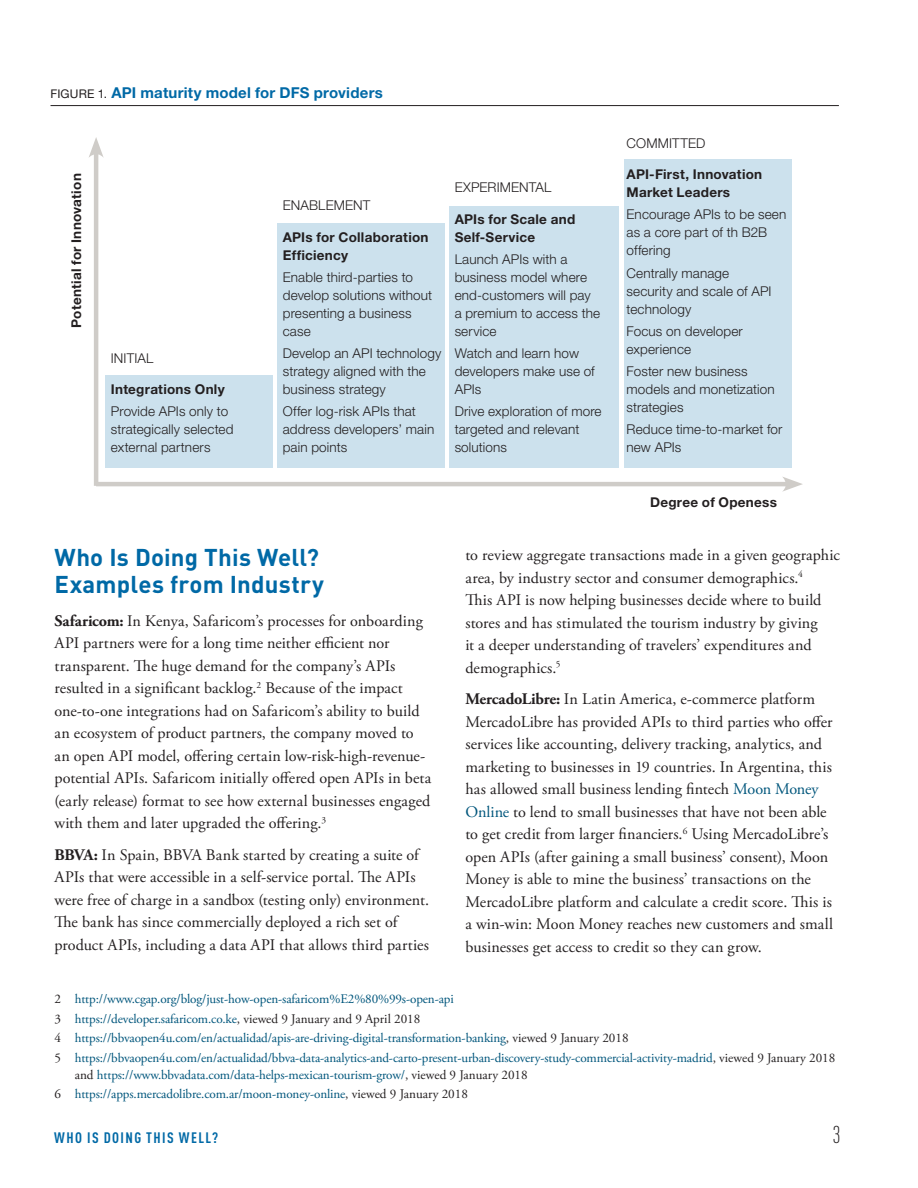
<style>
.page{position:relative;width:918px;height:1188px;background:#fff}
.page>*{position:absolute;margin:0;border:0;box-sizing:border-box;transform-origin:0 0}
.t1{font:700 24px/27px "DIN Pro";letter-spacing:.01em;color:#0069a6}
.t2{font:300 condensed 24px "DIN Pro";color:#231f20}
.t3{font:16.2px/22.5px "Adobe Garamond Pro";letter-spacing:.005em;color:#231f20}
.t4{font:700 15px "Helvetica Neue LT Std";letter-spacing:.015em;color:#0069a6}
.t5{font:700 condensed 15px "DIN Pro";letter-spacing:.095em;color:#0069a6}
.t6{font:300 13.5px/18px "Helvetica Neue LT Std";letter-spacing:.01em;color:#231f20}
.t7{font:700 13.5px/18px "Helvetica Neue LT Std";letter-spacing:.02em;color:#231f20}
.t8{font:13.2px/19.6px "Adobe Garamond Pro";letter-spacing:-.01em;color:#00567c}
.s1{font-weight:400;font-size:12px;color:#231f20}
.s2{font-weight:700}
.s3{color:#231f20}
.s4{color:#00567c}
</style>
<div class="page">
<div style="left:105px;top:376px;width:167px;height:92px;background:#cce1ed"></div>
<div style="left:277px;top:224px;width:168px;height:244px;background:#cce1ed"></div>
<div style="left:449px;top:206px;width:170px;height:262px;background:#cce1ed"></div>
<div style="left:624px;top:159px;width:167px;height:309px;background:#cce1ed"></div>
<hr style="left:51px;top:105px;width:788px;height:1px;background:#231f20">
<hr style="left:94px;top:150px;width:4px;height:336px;background:#cfccc8">
<svg style="left:89px;top:137px;width:15px;height:21px"></svg>
<hr style="left:96px;top:482px;width:694px;height:4px;background:#cfccc8">
<svg style="left:782px;top:477px;width:21px;height:15px"></svg>
<p class="t4" style="left:51px;top:84px;width:334px"><span class="s1">FIGURE 1.</span> API maturity model for DFS providers</p>
<p class="t7" style="left:67px;top:328px;width:156px;rotate:-90deg">Potential for Innovation</p>
<p class="t6" style="left:111px;top:349px;width:44px">INITIAL</p>
<p class="t7" style="left:111px;top:380px;width:115px">Integrations Only</p>
<p class="t6" style="left:111px;top:402px;width:124px">Provide APIs only to strategically selected external partners</p>
<p class="t6" style="left:283px;top:196px;width:89px">ENABLEMENT</p>
<p class="t7" style="left:283px;top:228px;width:147px">APIs for Collaboration<br>Efficiency</p>
<p class="t6" style="left:283px;top:268px;width:151px">Enable third-parties to develop solutions without presenting a business case</p>
<p class="t6" style="left:283px;top:344px;width:160px">Develop an API technology strategy aligned with the business strategy</p>
<p class="t6" style="left:283px;top:402px;width:153px">Offer log-risk APIs that address developers’ main pain points</p>
<p class="t6" style="left:455px;top:178px;width:98px">EXPERIMENTAL</p>
<p class="t7" style="left:455px;top:209px;width:122px">APIs for Scale and<br>Self-Service</p>
<p class="t6" style="left:455px;top:250px;width:147px">Launch APIs with a business model where end-customers will pay a premium to access the service</p>
<p class="t6" style="left:455px;top:344px;width:142px">Watch and learn how developers make use of<br>APIs</p>
<p class="t6" style="left:455px;top:402px;width:148px">Drive exploration of more targeted and relevant solutions</p>
<p class="t6" style="left:627px;top:133px;width:80px">COMMITTED</p>
<p class="t7" style="left:627px;top:165px;width:137px">API-First, Innovation<br>Market Leaders</p>
<p class="t6" style="left:627px;top:205px;width:161px">Encourage APIs to be seen as a core part of th B2B offering</p>
<p class="t6" style="left:627px;top:263px;width:147px">Centrally manage security and scale of API technology</p>
<p class="t6" style="left:627px;top:322px;width:118px">Focus on developer experience</p>
<p class="t6" style="left:627px;top:362px;width:150px">Foster new business models and monetization strategies</p>
<p class="t6" style="left:627px;top:420px;width:157px">Reduce time-to-market for new APIs</p>
<p class="t7" style="left:650px;top:493px;width:128px">Degree of Openess</p>
<h1 class="t1" style="left:55px;top:541px;width:271px">Who Is Doing This Well?<br>Examples from Industry</h1>
<p class="t3" style="left:55px;top:610px;width:378px"><span class="s2">Safaricom:</span> In Kenya, Safaricom’s processes for onboarding API partners were for a long time neither efficient nor transparent. The huge demand for the company’s APIs resulted in a significant backlog.<sup>2</sup> Because of the impact one-to-one integrations had on Safaricom’s ability to build an ecosystem of product partners, the company moved to an open API model, offering certain low-risk-high-revenue&shy;potential APIs. Safaricom initially offered open APIs in beta (early release) format to see how external businesses engaged with them and later upgraded the offering.<sup>3</sup></p>
<p class="t3" style="left:55px;top:844px;width:376px"><span class="s2">BBVA:</span> In Spain, BBVA Bank started by creating a suite of APIs that were accessible in a self-service portal. The APIs were free of charge in a sandbox (testing only) environment.<br>The bank has since commercially deployed a rich set of product APIs, including a data API that allows third parties</p>
<p class="t8" style="left:55px;top:990px;width:782px"><span class="s3">2</span> http://www.cgap.org/blog/just-how-open-safaricom%E2%80%99s-open-api<br><span class="s3">3</span> https://developer.safaricom.co.ke<span class="s3">, viewed 9 January and 9 April 2018<br>4</span> https://bbvaopen4u.com/en/actualidad/apis-are-driving-digital-transformation-banking<span class="s3">, viewed 9 January 2018<br>5</span> https://bbvaopen4u.com/en/actualidad/bbva-data-analytics-and-carto-present-urban-discovery-study-commercial-activity-madrid<span class="s3">, viewed 9 January 2018</span></p>
<p class="t8" style="left:55px;top:1065px;width:475px;text-indent:20px"><span class="s3">and</span> https://www.bbvadata.com/data-helps-mexican-tourism-grow/<span class="s3">, viewed 9 January 2018<br>6</span> https://apps.mercadolibre.com.ar/moon-money-online<span class="s3">, viewed 9 January 2018</span></p>
<p class="t3" style="left:465px;top:545px;width:376px">to review aggregate transactions made in a given geographic area, by industry sector and consumer demographics.<sup>4<br></sup>This API is now helping businesses decide where to build stores and has stimulated the tourism industry by giving<br>it a deeper understanding of travelers’ expenditures and demographics.<sup>5</sup></p>
<p class="t3" style="left:465px;top:689px;width:369px"><span class="s2">MercadoLibre:</span> In Latin America, e-commerce platform MercadoLibre has provided APIs to third parties who offer services like accounting, delivery tracking, analytics, and marketing to businesses in 19 countries. In Argentina, this has allowed small business lending fintech <span class="s4">Moon Money Online</span> to lend to small businesses that have not been able to get credit from larger financiers.<sup>6</sup> Using MercadoLibre’s open APIs (after gaining a small business’ consent), Moon Money is able to mine the business’ transactions on the MercadoLibre platform and calculate a credit score. This is a win-win: Moon Money reaches new customers and small businesses get access to credit so they can grow.</p>
<p class="t5" style="left:54px;top:1126px;width:166px">WHO IS DOING THIS WELL?</p>
<h1 class="t2" style="left:833px;top:1117px;width:10px">3</h1>
</div>
